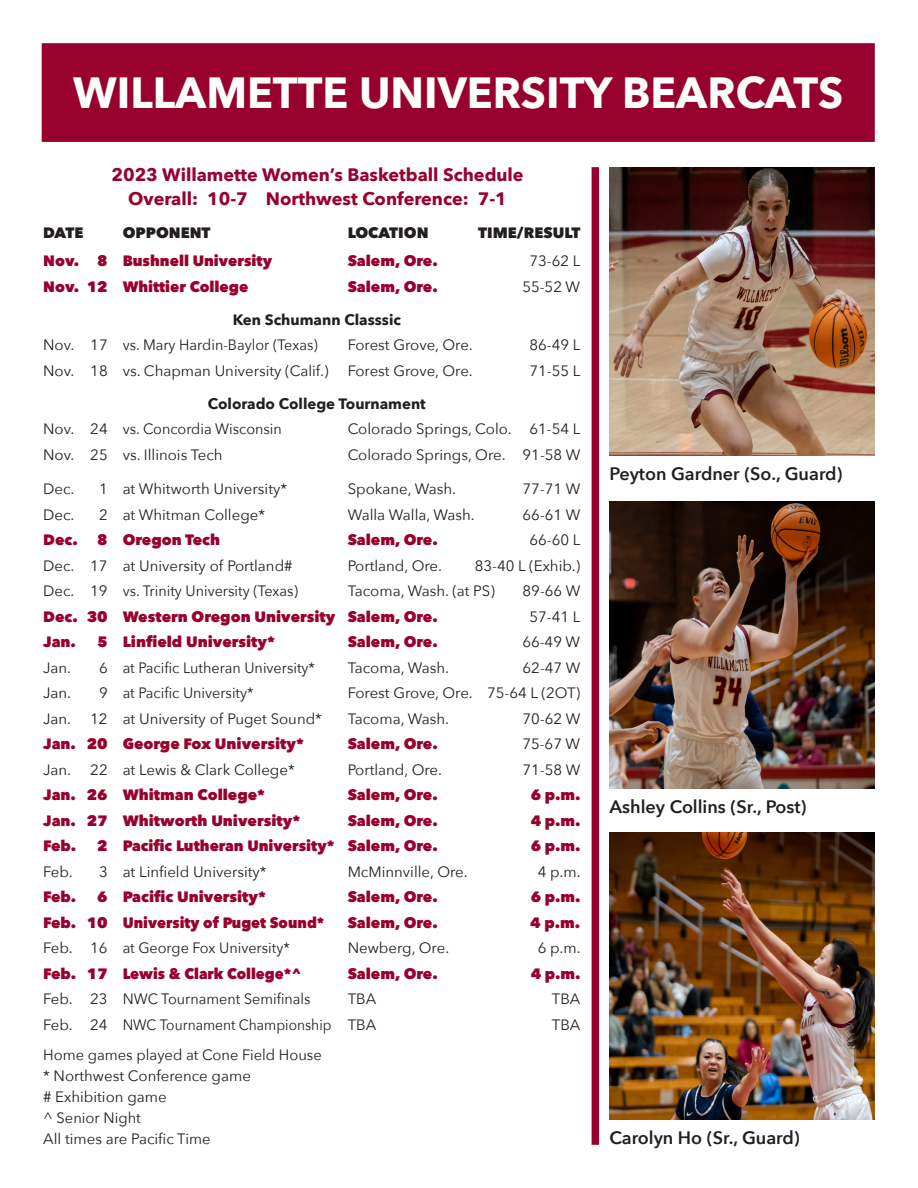
<style>
.page{position:relative;width:918px;height:1188px;background:#fff}
.page>*{position:absolute;margin:0;border:0;box-sizing:border-box;transform-origin:0 0}
.t1{font:700 43.5px "Avenir Next";color:#fff}
.t2{font:700 18px/24px "Avenir Next";color:#98012d;text-align:center}
.t3{font:600 18px "Avenir Next";color:#231f20}
.t4{font:15px/21px "Avenir Next";color:#231f20}
.t5{font:800 15px "Avenir Next";color:#98012d}
.t6{font:700 15px "Avenir Next";color:#231f20}
.t7{font:800 15px "Avenir Next";color:#231f20}
</style>
<div class="page">
<div style="left:42px;top:43px;width:833px;height:99px;background:#98012d;border:2px solid #98012d"></div>
<img style="left:610px;top:168px;width:265px;height:287px">
<div style="left:592px;top:167px;width:7px;height:978px;background:#98012d"></div>
<img style="left:610px;top:832px;width:265px;height:288px">
<img style="left:610px;top:501px;width:265px;height:287px">
<p class="t1" style="left:73px;top:55px;width:772px">WILLAMETTE UNIVERSITY BEARCATS</p>
<p class="t2" style="left:111px;top:162px;width:414px">2023 Willamette Women’s Basketball Schedule<br>Overall: 10-7 Northwest Conference: 7-1</p>
<p class="t7" style="left:43px;top:223px;width:42px">DATE</p>
<p class="t7" style="left:123px;top:223px;width:89px">OPPONENT</p>
<p class="t7" style="left:348px;top:223px;width:82px">LOCATION</p>
<p class="t7" style="left:478px;top:223px;width:104px">TIME/RESULT</p>
<p class="t5" style="left:43px;top:252px;width:230px">Nov. 8 Bushnell University</p>
<p class="t5" style="left:348px;top:252px;width:92px">Salem, Ore.</p>
<p class="t4" style="left:530px;top:250px;width:52px">73-62 L</p>
<p class="t5" style="left:43px;top:277px;width:207px">Nov. 12 Whittier College</p>
<p class="t5" style="left:348px;top:277px;width:92px">Salem, Ore.</p>
<p class="t4" style="left:522px;top:275px;width:59px">55-52 W</p>
<p class="t6" style="left:233px;top:307px;width:170px">Ken Schumann Classsic</p>
<p class="t4" style="left:43px;top:334px;width:276px">Nov. 17 vs. Mary Hardin-Baylor (Texas)</p>
<p class="t4" style="left:348px;top:334px;width:127px">Forest Grove, Ore.</p>
<p class="t4" style="left:530px;top:334px;width:52px">86-49 L</p>
<p class="t4" style="left:43px;top:359px;width:287px">Nov. 18 vs. Chapman University (Calif.)</p>
<p class="t4" style="left:348px;top:359px;width:127px">Forest Grove, Ore.</p>
<p class="t4" style="left:530px;top:359px;width:52px">71-55 L</p>
<p class="t6" style="left:208px;top:391px;width:220px">Colorado College Tournament</p>
<p class="t4" style="left:43px;top:418px;width:240px">Nov. 24 vs. Concordia Wisconsin</p>
<p class="t4" style="left:348px;top:418px;width:234px">Colorado Springs, Colo. 61-54 L</p>
<p class="t4" style="left:43px;top:443px;width:181px">Nov. 25 vs. Illinois Tech</p>
<p class="t4" style="left:348px;top:443px;width:234px">Colorado Springs, Ore. 91-58 W</p>
<p class="t4" style="left:43px;top:478px;width:33px">Dec.</p>
<p class="t4" style="left:99px;top:478px;width:190px">1 at Whitworth University*</p>
<p class="t4" style="left:348px;top:478px;width:110px">Spokane, Wash.</p>
<p class="t4" style="left:523px;top:478px;width:59px">77-71 W</p>
<p class="t4" style="left:43px;top:503px;width:33px">Dec.</p>
<p class="t4" style="left:99px;top:503px;width:168px">2 at Whitman College*</p>
<p class="t4" style="left:348px;top:503px;width:129px">Walla Walla, Wash.</p>
<p class="t4" style="left:523px;top:503px;width:59px">66-61 W</p>
<p class="t5" style="left:43px;top:531px;width:36px">Dec.</p>
<p class="t5" style="left:97px;top:531px;width:124px">8 Oregon Tech</p>
<p class="t5" style="left:348px;top:531px;width:92px">Salem, Ore.</p>
<p class="t4" style="left:530px;top:529px;width:52px">66-60 L</p>
<p class="t4" style="left:43px;top:554px;width:251px">Dec. 17 at University of Portland#</p>
<p class="t4" style="left:348px;top:554px;width:96px">Portland, Ore.</p>
<p class="t4" style="left:475px;top:554px;width:107px">83-40 L (Exhib.)</p>
<p class="t4" style="left:43px;top:580px;width:256px">Dec. 19 vs. Trinity University (Texas)</p>
<p class="t4" style="left:348px;top:580px;width:149px">Tacoma, Wash. (at PS)</p>
<p class="t4" style="left:523px;top:580px;width:59px">89-66 W</p>
<p class="t5" style="left:43px;top:607px;width:396px">Dec. 30 Western Oregon University Salem, Ore.</p>
<p class="t4" style="left:530px;top:605px;width:52px">57-41 L</p>
<p class="t5" style="left:43px;top:633px;width:34px">Jan.</p>
<p class="t5" style="left:97px;top:633px;width:179px">5 Linfield University*</p>
<p class="t5" style="left:348px;top:633px;width:92px">Salem, Ore.</p>
<p class="t4" style="left:522px;top:631px;width:59px">66-49 W</p>
<p class="t4" style="left:43px;top:656px;width:29px">Jan.</p>
<p class="t4" style="left:99px;top:656px;width:218px">6 at Pacific Lutheran University*</p>
<p class="t4" style="left:348px;top:656px;width:103px">Tacoma, Wash.</p>
<p class="t4" style="left:523px;top:656px;width:59px">62-47 W</p>
<p class="t4" style="left:43px;top:682px;width:29px">Jan.</p>
<p class="t4" style="left:99px;top:682px;width:156px">9 at Pacific University*</p>
<p class="t4" style="left:348px;top:682px;width:234px">Forest Grove, Ore. 75-64 L (2OT)</p>
<p class="t4" style="left:43px;top:707px;width:29px">Jan.</p>
<p class="t4" style="left:90px;top:707px;width:233px">12 at University of Puget Sound*</p>
<p class="t4" style="left:348px;top:707px;width:103px">Tacoma, Wash.</p>
<p class="t4" style="left:523px;top:707px;width:59px">70-62 W</p>
<p class="t5" style="left:43px;top:735px;width:262px">Jan. 20 George Fox University*</p>
<p class="t5" style="left:348px;top:735px;width:92px">Salem, Ore.</p>
<p class="t4" style="left:522px;top:733px;width:59px">75-67 W</p>
<p class="t4" style="left:43px;top:758px;width:29px">Jan.</p>
<p class="t4" style="left:90px;top:758px;width:206px">22 at Lewis &amp; Clark College*</p>
<p class="t4" style="left:348px;top:758px;width:96px">Portland, Ore.</p>
<p class="t4" style="left:523px;top:758px;width:59px">71-58 W</p>
<p class="t5" style="left:43px;top:786px;width:224px">Jan. 26 Whitman College*</p>
<p class="t5" style="left:348px;top:786px;width:92px">Salem, Ore.</p>
<p class="t5" style="left:531px;top:786px;width:51px">6 p.m.</p>
<p class="t5" style="left:43px;top:811px;width:259px">Jan. 27 Whitworth University*</p>
<p class="t5" style="left:348px;top:811px;width:92px">Salem, Ore.</p>
<p class="t5" style="left:531px;top:811px;width:51px">4 p.m.</p>
<p class="t5" style="left:43px;top:837px;width:35px">Feb.</p>
<p class="t5" style="left:97px;top:837px;width:342px">2 Pacific Lutheran University* Salem, Ore.</p>
<p class="t5" style="left:531px;top:837px;width:51px">6 p.m.</p>
<p class="t4" style="left:43px;top:860px;width:31px">Feb.</p>
<p class="t4" style="left:99px;top:860px;width:169px">3 at Linfield University*</p>
<p class="t4" style="left:348px;top:860px;width:122px">McMinnville, Ore.</p>
<p class="t4" style="left:538px;top:860px;width:44px">4 p.m.</p>
<p class="t5" style="left:43px;top:888px;width:35px">Feb.</p>
<p class="t5" style="left:97px;top:888px;width:170px">6 Pacific University*</p>
<p class="t5" style="left:348px;top:888px;width:92px">Salem, Ore.</p>
<p class="t5" style="left:531px;top:888px;width:51px">6 p.m.</p>
<p class="t5" style="left:43px;top:913px;width:283px">Feb. 10 University of Puget Sound*</p>
<p class="t5" style="left:348px;top:913px;width:92px">Salem, Ore.</p>
<p class="t5" style="left:530px;top:913px;width:51px">4 p.m.</p>
<p class="t4" style="left:43px;top:937px;width:248px">Feb. 16 at George Fox University*</p>
<p class="t4" style="left:348px;top:937px;width:103px">Newberg, Ore.</p>
<p class="t4" style="left:538px;top:937px;width:44px">6 p.m.</p>
<p class="t5" style="left:43px;top:964px;width:260px">Feb. 17 Lewis &amp; Clark College*^</p>
<p class="t5" style="left:348px;top:964px;width:92px">Salem, Ore.</p>
<p class="t5" style="left:531px;top:964px;width:51px">4 p.m.</p>
<p class="t4" style="left:43px;top:988px;width:269px">Feb. 23 NWC Tournament Semifinals</p>
<p class="t4" style="left:348px;top:988px;width:30px">TBA</p>
<p class="t4" style="left:552px;top:988px;width:30px">TBA</p>
<p class="t4" style="left:43px;top:1013px;width:335px">Feb. 24 NWC Tournament Championship TBA</p>
<p class="t4" style="left:552px;top:1013px;width:30px">TBA</p>
<p class="t4" style="left:43px;top:1043px;width:280px">Home games played at Cone Field House * Northwest Conference game<br># Exhibition game<br>^ Senior Night<br>All times are Pacific Time</p>
<p class="t3" style="left:610px;top:458px;width:234px">Peyton Gardner (So., Guard)</p>
<p class="t3" style="left:610px;top:791px;width:198px">Ashley Collins (Sr., Post)</p>
<p class="t3" style="left:610px;top:1123px;width:192px">Carolyn Ho (Sr., Guard)</p>
</div>
